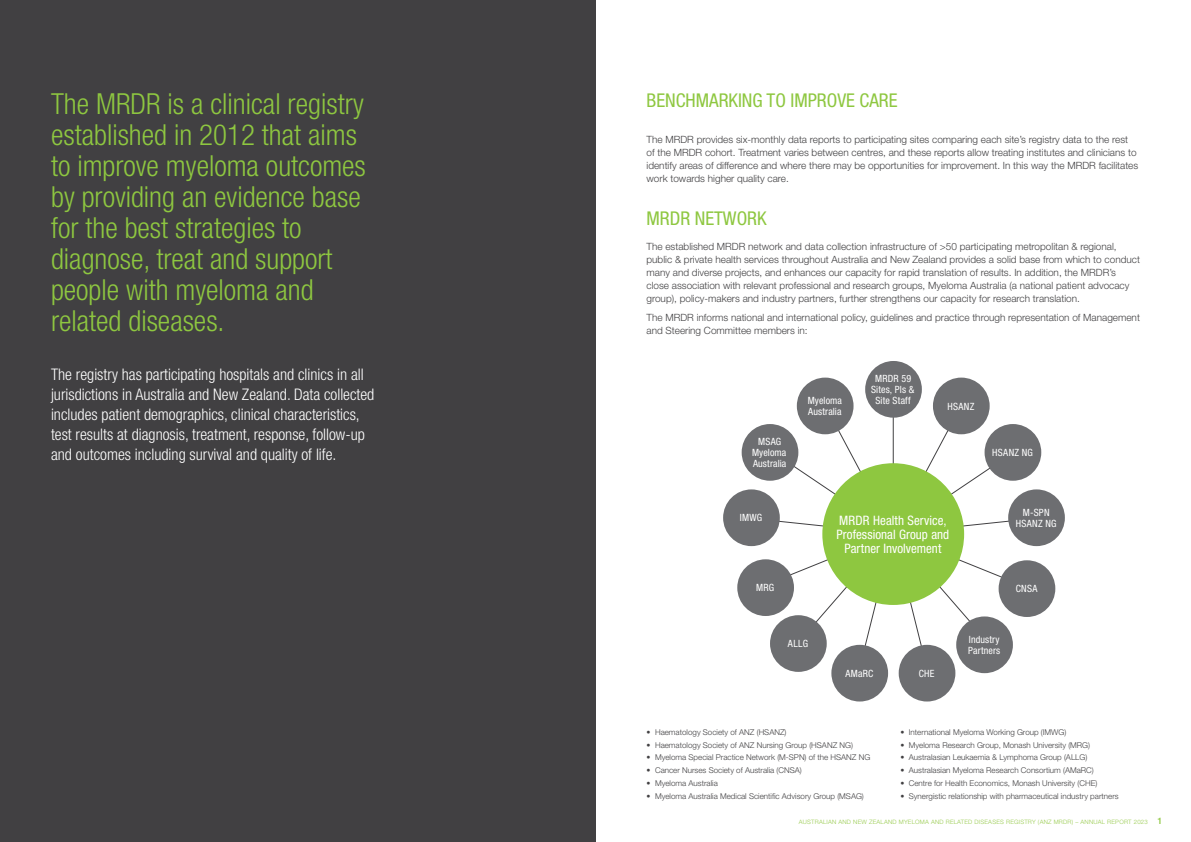
<style>
.page{position:relative;width:1191px;height:842px;background:#fff}
.page>*{position:absolute;margin:0;border:0;box-sizing:border-box;transform-origin:0 0}
.t1{font:300 condensed 29px/31px "Helvetica Neue LT Pro";color:#8ec740}
.t2{font:condensed 19px "Helvetica Neue LT Pro";color:#8ec740}
.t3{font:300 condensed 16px/20px "Helvetica Neue LT Pro";color:#fff}
.t4{font:condensed 13px/14px "Helvetica Neue LT Pro";letter-spacing:.005em;color:#fff;text-align:center}
.t5{font:300 10px/13px "Helvetica Neue LT Pro";color:#414042}
.t6{font:condensed 10px/11px "Helvetica Neue LT Pro";letter-spacing:.02em;color:#fff;text-align:center}
.t7{font:300 8px "Helvetica Neue LT Pro";color:#414042}
.t8{font:300 6px "Helvetica Neue LT Pro";letter-spacing:.04em;color:#94c947}
.s1{font-weight:500;font-size:9px;color:#8ec740}
</style>
<div class="page">
<div style="left:0;top:0;width:595px;height:842px;background:#414042"></div>
<svg style="left:750px;top:405px;width:287px;height:269px"></svg>
<div style="left:865px;top:361px;width:57px;height:57px;background:#6d6e71;border-radius:50%"></div>
<div style="left:933px;top:378px;width:56px;height:56px;background:#6d6e71;border-radius:50%"></div>
<div style="left:956px;top:616px;width:57px;height:57px;background:#6d6e71;border-radius:50%"></div>
<div style="left:984px;top:424px;width:57px;height:57px;background:#6d6e71;border-radius:50%"></div>
<div style="left:898px;top:645px;width:57px;height:56px;background:#6d6e71;border-radius:50%"></div>
<div style="left:737px;top:559px;width:57px;height:57px;background:#6d6e71;border-radius:50%"></div>
<div style="left:723px;top:489px;width:57px;height:57px;background:#6d6e71;border-radius:50%"></div>
<div style="left:831px;top:645px;width:57px;height:56px;background:#6d6e71;border-radius:50%"></div>
<div style="left:741px;top:424px;width:57px;height:57px;background:#6d6e71;border-radius:50%"></div>
<div style="left:797px;top:378px;width:56px;height:56px;background:#6d6e71;border-radius:50%"></div>
<div style="left:1008px;top:489px;width:56px;height:57px;background:#6d6e71;border-radius:50%"></div>
<div style="left:998px;top:560px;width:57px;height:57px;background:#6d6e71;border-radius:50%"></div>
<div style="left:770px;top:615px;width:56px;height:57px;background:#6d6e71;border-radius:50%"></div>
<div style="left:822px;top:463px;width:142px;height:142px;background:#8ec740;border-radius:50%"></div>
<h2 class="t2" style="left:646px;top:89px;width:252px">BENCHMARKING TO IMPROVE CARE</h2>
<p class="t5" style="left:646px;top:133px;width:493px">The MRDR provides six-monthly data reports to participating sites comparing each site’s registry data to the rest of the MRDR cohort. Treatment varies between centres, and these reports allow treating institutes and clinicians to identify areas of difference and where there may be opportunities for improvement. In this way the MRDR facilitates work towards higher quality care.</p>
<h2 class="t2" style="left:646px;top:208px;width:122px">MRDR NETWORK</h2>
<p class="t5" style="left:646px;top:240px;width:495px">The established MRDR network and data collection infrastructure of &gt;50 participating metropolitan &amp; regional, public &amp; private health services throughout Australia and New Zealand provides a solid base from which to conduct many and diverse projects, and enhances our capacity for rapid translation of results. In addition, the MRDR’s close association with relevant professional and research groups, Myeloma Australia (a national patient advocacy group), policy-makers and industry partners, further strengthens our capacity for research translation.</p>
<p class="t5" style="left:646px;top:310px;width:495px">The MRDR informs national and international policy, guidelines and practice through representation of Management and Steering Committee members in:</p>
<h1 class="t1" style="left:51px;top:88px;width:316px">The MRDR is a clinical registry established in 2012 that aims to improve myeloma outcomes by providing an evidence base for the best strategies to diagnose, treat and support people with myeloma and related diseases.</h1>
<p class="t3" style="left:51px;top:364px;width:325px">The registry has participating hospitals and clinics in all jurisdictions in Australia and New Zealand. Data collected includes patient demographics, clinical characteristics, test results at diagnosis, treatment, response, follow-up and outcomes including survival and quality of life.</p>
<p class="t6" style="left:871px;top:373px;width:45px">MRDR 59<br>Sites, Pls &amp;<br>Site Staff</p>
<p class="t6" style="left:807px;top:395px;width:36px;text-align:left">Myeloma<br>Australia</p>
<p class="t6" style="left:947px;top:400px;width:28px">HSANZ</p>
<p class="t6" style="left:752px;top:436px;width:36px">MSAG<br>Myeloma<br>Australia</p>
<p class="t6" style="left:992px;top:447px;width:42px">HSANZ NG</p>
<p class="t6" style="left:740px;top:512px;width:24px">IMWG</p>
<p class="t6" style="left:756px;top:582px;width:20px">MRG</p>
<p class="t6" style="left:788px;top:638px;width:22px">ALLG</p>
<h3 class="t4" style="left:836px;top:513px;width:114px">MRDR Health Service,<br>Professional Group and<br>Partner Involvement</h3>
<p class="t6" style="left:845px;top:668px;width:29px">AMaRC</p>
<p class="t6" style="left:918px;top:668px;width:17px">CHE</p>
<p class="t6" style="left:1015px;top:507px;width:42px">M-SPN<br>HSANZ NG</p>
<p class="t6" style="left:1015px;top:583px;width:23px">CNSA</p>
<p class="t6" style="left:968px;top:634px;width:34px;text-align:left">Industry<br>Partners</p>
<p class="t7" style="left:646px;top:727px;width:141px">• Haematology Society of ANZ (HSANZ)</p>
<p class="t7" style="left:646px;top:740px;width:208px">• Haematology Society of ANZ Nursing Group (HSANZ NG)</p>
<p class="t7" style="left:646px;top:753px;width:225px">• Myeloma Special Practice Network (M-SPN) of the HSANZ NG</p>
<p class="t7" style="left:646px;top:765px;width:157px">• Cancer Nurses Society of Australia (CNSA)</p>
<p class="t7" style="left:646px;top:778px;width:73px">• Myeloma Australia</p>
<p class="t7" style="left:646px;top:791px;width:219px">• Myeloma Australia Medical Scientific Advisory Group (MSAG)</p>
<p class="t7" style="left:900px;top:727px;width:168px">• International Myeloma Working Group (IMWG)</p>
<p class="t7" style="left:900px;top:740px;width:191px">• Myeloma Research Group, Monash University (MRG)</p>
<p class="t7" style="left:900px;top:753px;width:189px">• Australasian Leukaemia &amp; Lymphoma Group (ALLG)</p>
<p class="t7" style="left:900px;top:765px;width:195px">• Australasian Myeloma Research Consortium (AMaRC)</p>
<p class="t7" style="left:900px;top:778px;width:198px">• Centre for Health Economics, Monash University (CHE)</p>
<p class="t7" style="left:900px;top:791px;width:220px">• Synergistic relationship with pharmaceutical industry partners</p>
<p class="t8" style="left:799px;top:818px;width:365px">AUSTRALIAN AND NEW ZEALAND MYELOMA AND RELATED DISEASES REGISTRY (ANZ MRDR) – ANNUAL REPORT 2023 <span class="s1">1</span></p>
</div>
